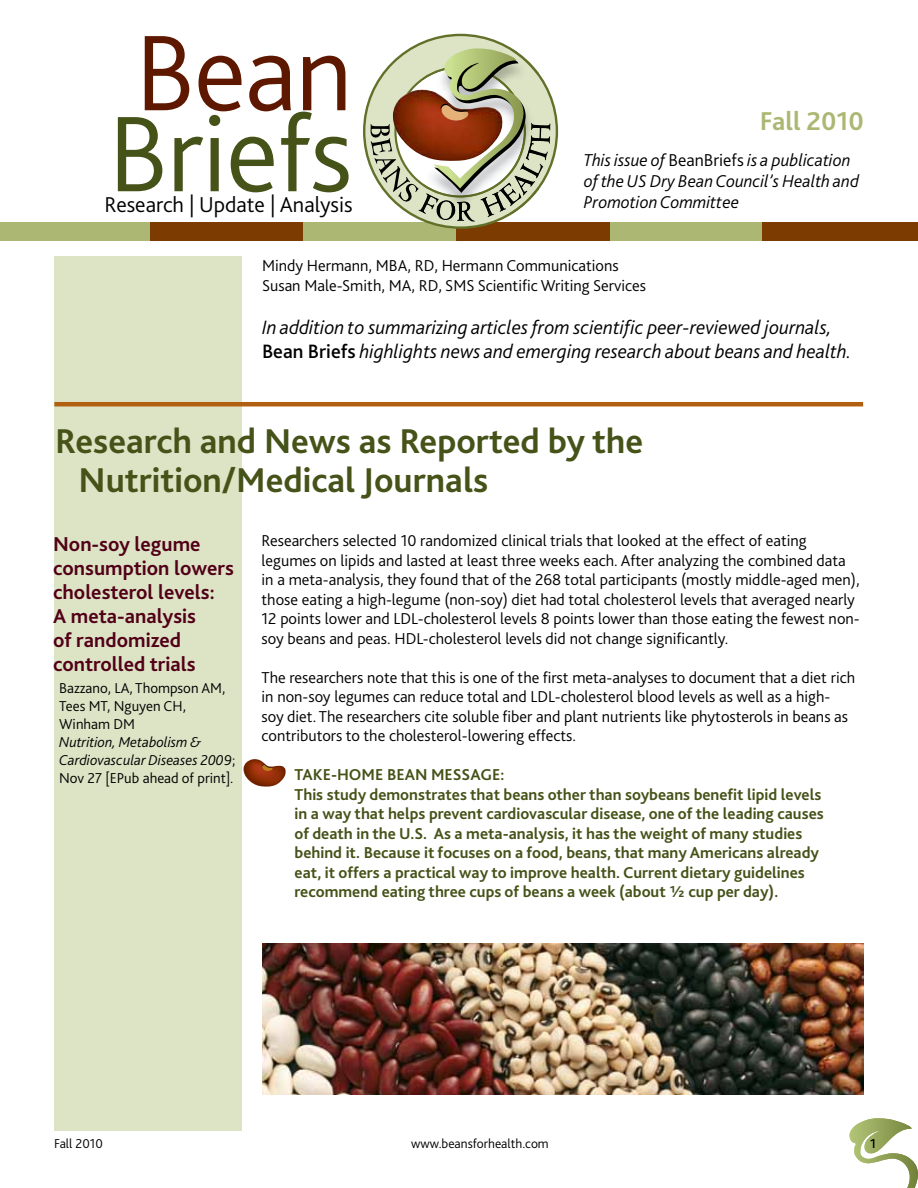
<style>
.page{position:relative;width:918px;height:1188px;background:#fff}
.page>*{position:absolute;margin:0;border:0;box-sizing:border-box;transform-origin:0 0}
.t1{font:300 112.5px "Bliss 2";letter-spacing:-.01em;color:#455218}
.t2{font:300 112.5px "Bliss 2";color:#5f1800}
.t3{font:700 36px/39px "Bliss 2";color:#455218}
.t4{font:700 27px "Bliss 2";color:#adb774}
.t5{font:300 22.5px "Bliss 2";color:#000}
.t6{font:700 21px/24px "Bliss 2";color:#520018}
.t7{font:italic 300 20.25px/24px "Bliss 2";color:#000}
.t8{font:italic 300 18px/21px "Bliss 2";color:#000}
.t9{font:300 16.5px/19.5px "Bliss 2";color:#000}
.t10{font:700 16.5px/19.5px "Bliss 2";color:#455218}
.t11{font:italic 300 15px/18px "Bliss 2";color:#000}
.t12{font:300 15px/18px "Bliss 2";color:#000}
.t13{font:300 13.5px "Bliss 2";color:#000}
.t14{font:500 13.5px "Bliss 2";color:#000}
.s1{font-style:normal}
.s2{font-weight:500;font-style:normal}
</style>
<div class="page">
<svg style="left:849px;top:1118px;width:69px;height:70px"></svg>
<div style="left:54px;top:256px;width:187px;height:875px;background:#dce4c5"></div>
<div style="left:0;top:222px;width:150px;height:19px;background:#adb774"></div>
<div style="left:150px;top:222px;width:154px;height:18px;background:#7c3b00"></div>
<div style="left:303px;top:222px;width:153px;height:18px;background:#adb774"></div>
<div style="left:609px;top:222px;width:153px;height:18px;background:#adb774"></div>
<div style="left:762px;top:222px;width:156px;height:18px;background:#7c3b00"></div>
<div style="left:456px;top:222px;width:154px;height:18px;background:#7c3b00"></div>
<svg style="left:363px;top:34px;width:195px;height:195px"></svg>
<img style="left:243px;top:759px;width:43px;height:28px">
<svg style="left:262px;top:764px;width:11px;height:8px"></svg>
<hr style="left:54px;top:402px;width:809px;height:4px;background:#b06010">
<img style="left:263px;top:944px;width:601px;height:151px">
<h1 class="t2" style="left:135px;top:3px;width:219px">Bean</h1>
<h1 class="t1" style="left:108px;top:84px;width:246px">Briefs</h1>
<h3 class="t5" style="left:105px;top:191px;width:250px">Research | Update | Analysis</h3>
<h3 class="t4" style="left:760px;top:104px;width:106px">Fall 2010</h3>
<p class="t8" style="left:584px;top:149px;width:277px">This issue of <span class="s1">BeanBriefs</span> is a publication of the US Dry Bean Council’s Health and<br>Promotion Committee</p>
<p class="t9" style="left:262px;top:256px;width:386px">Mindy Hermann, MBA, RD, Hermann Communications<br>Susan Male-Smith, MA, RD, SMS Scientific Writing Services</p>
<p class="t7" style="left:262px;top:315px;width:591px">In addition to summarizing articles from scientific peer-reviewed journals,<br><span class="s2">Bean Briefs</span> highlights news and emerging research about beans and health.</p>
<h2 class="t3" style="left:79px;top:420px;width:566px;text-indent:-23px">Research and News as Reported by the<br>Nutrition/Medical Journals</h2>
<p class="t6" style="left:53px;top:532px;width:182px">Non-soy legume consumption lowers cholesterol levels:<br>A meta-analysis<br>of randomized controlled trials</p>
<p class="t12" style="left:59px;top:678px;width:168px">Bazzano, LA, Thompson AM,<br>Tees MT, Nguyen CH,<br>Winham DM</p>
<p class="t11" style="left:59px;top:732px;width:178px">Nutrition, Metabolism &amp;<br>Cardiovascular Diseases 2009<span class="s1">;<br>Nov 27 [EPub ahead of print].</span></p>
<p class="t9" style="left:262px;top:530px;width:600px">Researchers selected 10 randomized clinical trials that looked at the effect of eating legumes on lipids and lasted at least three weeks each. After analyzing the combined data in a meta-analysis, they found that of the 268 total participants (mostly middle-aged men), those eating a high-legume (non-soy) diet had total cholesterol levels that averaged nearly 12 points lower and LDL-cholesterol levels 8 points lower than those eating the fewest non&shy;soy beans and peas. HDL-cholesterol levels did not change significantly.</p>
<p class="t9" style="left:262px;top:667px;width:595px">The researchers note that this is one of the first meta-analyses to document that a diet rich in non-soy legumes can reduce total and LDL-cholesterol blood levels as well as a high&shy;soy diet. The researchers cite soluble fiber and plant nutrients like phytosterols in beans as contributors to the cholesterol-lowering effects.</p>
<p class="t10" style="left:295px;top:764px;width:531px">TAKE-HOME BEAN MESSAGE:<br>This study demonstrates that beans other than soybeans benefit lipid levels in a way that helps prevent cardiovascular disease, one of the leading causes of death in the U.S. As a meta-analysis, it has the weight of many studies behind it. Because it focuses on a food, beans, that many Americans already eat, it offers a practical way to improve health. Current dietary guidelines recommend eating three cups of beans a week (about ½ cup per day).</p>
<p class="t13" style="left:54px;top:1135px;width:50px">Fall 2010</p>
<p class="t13" style="left:411px;top:1135px;width:139px">www.beansforhealth.com</p>
<p class="t14" style="left:870px;top:1135px;width:7px">1</p>
</div>
